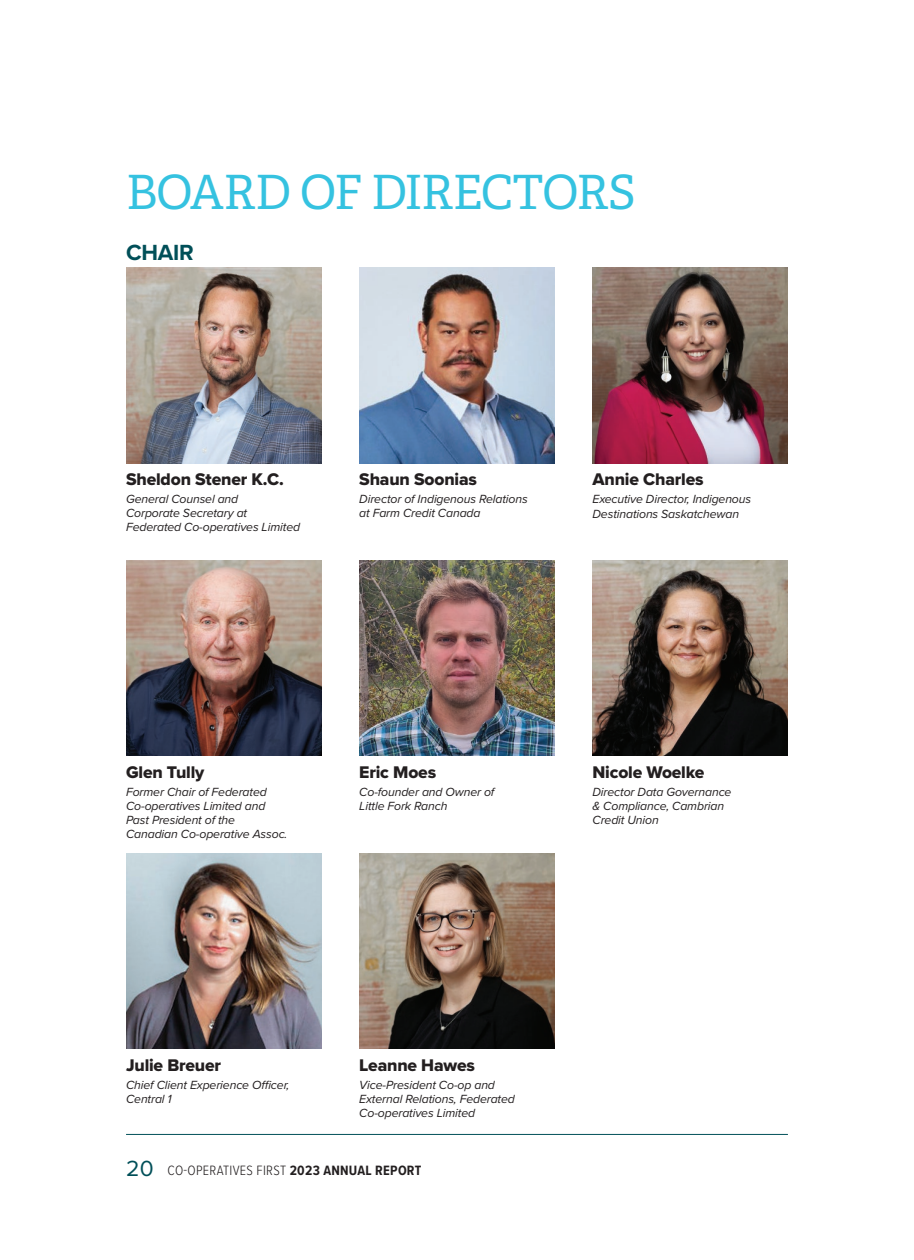
<style>
.page{position:relative;width:914px;height:1260px;background:#fff}
.page>*{position:absolute;margin:0;border:0;box-sizing:border-box;transform-origin:0 0}
.t1{font:47.25px "Adelle PE";letter-spacing:-.03em;color:#35c2e0}
.t2{font:700 22.75px "Proxima Nova";letter-spacing:-.01em;color:#004f58}
.t3{font:17.5px "Proxima Nova Extrabld";letter-spacing:-.01em;color:#231f20}
.t4{font:300 14px "Proxima Nova Cond";letter-spacing:.02em;color:#231f20}
.t5{font:italic 12.25px/14px "Proxima Nova";letter-spacing:-.01em;color:#231f20}
.s1{font-family:"Proxima Nova";font-weight:400;font-size:22.75px;color:#004f58}
.s2{font-weight:700}
</style>
<div class="page">
<img style="left:126px;top:268px;width:195px;height:195px">
<img style="left:359px;top:853px;width:195px;height:196px">
<img style="left:359px;top:268px;width:195px;height:195px">
<img style="left:359px;top:561px;width:195px;height:195px">
<img style="left:592px;top:268px;width:196px;height:195px">
<img style="left:592px;top:561px;width:196px;height:195px">
<img style="left:126px;top:561px;width:195px;height:195px">
<img style="left:126px;top:853px;width:195px;height:196px">
<hr style="left:126px;top:1134px;width:662px;height:1px;background:#004f58">
<p class="t1" style="left:126px;top:158px;width:511px">BOARD OF DIRECTORS</p>
<p class="t2" style="left:126px;top:235px;width:69px">CHAIR</p>
<p class="t3" style="left:126px;top:466px;width:159px">Sheldon Stener K.C.</p>
<p class="t5" style="left:126px;top:491px;width:176px">General Counsel and<br>Corporate Secretary at<br>Federated Co-operatives Limited</p>
<p class="t3" style="left:359px;top:466px;width:119px">Shaun Soonias</p>
<p class="t5" style="left:359px;top:491px;width:170px">Director of Indigenous Relations at Farm Credit Canada</p>
<p class="t3" style="left:592px;top:466px;width:113px">Annie Charles</p>
<p class="t5" style="left:592px;top:490px;width:160px;line-height:15.8px">Executive Director, Indigenous<br>Destinations Saskatchewan</p>
<p class="t3" style="left:126px;top:760px;width:80px">Glen Tully</p>
<p class="t5" style="left:126px;top:784px;width:163px">Former Chair of Federated<br>Co-operatives Limited and<br>Past President of the<br>Canadian Co-operative Assoc.</p>
<p class="t3" style="left:359px;top:760px;width:78px">Eric Moes</p>
<p class="t5" style="left:359px;top:784px;width:137px">Co-founder and Owner of<br>Little Fork Ranch</p>
<p class="t3" style="left:592px;top:760px;width:113px">Nicole Woelke</p>
<p class="t5" style="left:592px;top:784px;width:140px">Director Data Governance &amp; Compliance, Cambrian<br>Credit Union</p>
<p class="t3" style="left:126px;top:1052px;width:96px">Julie Breuer</p>
<p class="t5" style="left:126px;top:1077px;width:165px">Chief Client Experience Officer,<br>Central 1</p>
<p class="t3" style="left:359px;top:1052px;width:117px">Leanne Hawes</p>
<p class="t5" style="left:359px;top:1077px;width:157px">Vice-President Co-op and<br>External Relations, Federated<br>Co-operatives Limited</p>
<p class="t4" style="left:126px;top:1160px;width:297px"><span class="s1">20</span> CO-OPERATIVES FIRST <span class="s2">2023 ANNUAL REPORT</span></p>
</div>
